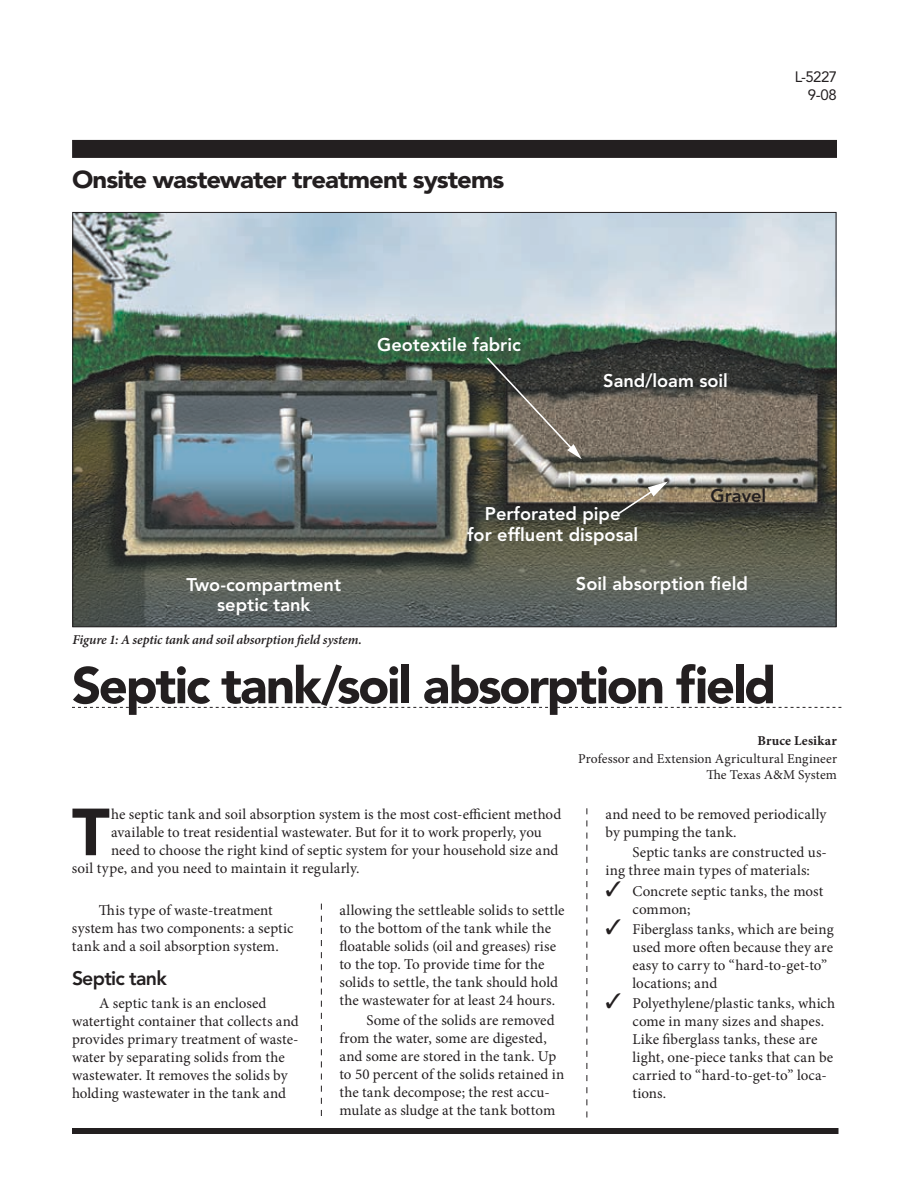
<style>
.page{position:relative;width:918px;height:1188px;background:#fff}
.page>*{position:absolute;margin:0;border:0;box-sizing:border-box;transform-origin:0 0}
.t1{font:900 65.85px "Avenir";color:#231f20}
.t2{font:900 51px "Avenir";letter-spacing:-.04em;color:#231f20}
.t3{font:900 24.3px "Avenir";letter-spacing:-.035em;color:#231f20;scale:1.05 1}
.t4{font:800 19.5px "Avenir";letter-spacing:-.04em;color:#231f20}
.t5{font:800 18.3px/20.5px "Avenir";color:#fff;text-align:center}
.t6{font:800 18.3px "Avenir";color:#231f20}
.t7{font:15px/18px "Minion Pro";letter-spacing:.005em;color:#231f20}
.t8{font:15px/18px "Avenir";letter-spacing:-.04em;color:#231f20;text-align:right}
.t9{font:13.5px/16.2px "Minion Pro";letter-spacing:.01em;color:#231f20;text-align:right}
.t10{font:italic 600 13.5px "Minion Pro";letter-spacing:-.01em;color:#231f20}
.t11{font:700 13.5px "Minion Pro";letter-spacing:.02em;color:#231f20}
</style>
<div class="page">
<div style="left:72px;top:1128px;width:766px;height:6px;background:#231f20"></div>
<div style="left:72px;top:140px;width:765px;height:18px;background:#231f20"></div>
<svg style="left:72px;top:707px;width:769px;height:1px"></svg>
<svg style="left:321px;top:904px;width:1px;height:212px"></svg>
<svg style="left:586px;top:808px;width:1px;height:310px"></svg>
<img style="left:75px;top:214px;width:759px;height:411px">
<svg style="left:617px;top:480px;width:53px;height:35px;background:#7b7569"></svg>
<svg style="left:485px;top:356px;width:97px;height:103px;background:#636056"></svg>
<h3 class="t3" style="left:72px;top:165px;width:413px">Onsite wastewater treatment systems</h3>
<p class="t8" style="left:795px;top:68px;width:44px">L-5227<br>9-08</p>
<p class="t5" style="left:377px;top:334px;width:145px">Geotextile fabric</p>
<p class="t5" style="left:603px;top:370px;width:126px">Sand/loam soil</p>
<p class="t6" style="left:711px;top:484px;width:57px">Gravel</p>
<p class="t5" style="left:467px;top:504px;width:173px">Perforated pipe<br>for effluent disposal</p>
<p class="t5" style="left:186px;top:574px;width:156px">Two-compartment</p>
<p class="t5" style="left:576px;top:573px;width:174px">Soil absorption field</p>
<p class="t5" style="left:217px;top:595px;width:95px">septic tank</p>
<p class="t10" style="left:73px;top:631px;width:291px">Figure 1: A septic tank and soil absorption field system.</p>
<h2 class="t2" style="left:72px;top:655px;width:706px">Septic tank/soil absorption field</h2>
<h1 class="t1" style="left:72px;top:792px;width:39px">T</h1>
<p class="t7" style="left:111px;top:805px;width:452px">he septic tank and soil absorption system is the most cost-efficient method</p>
<p class="t7" style="left:111px;top:823px;width:432px">available to treat residential wastewater. But for it to work properly, you</p>
<p class="t7" style="left:111px;top:841px;width:449px">need to choose the right kind of septic system for your household size and</p>
<p class="t7" style="left:72px;top:859px;width:289px">soil type, and you need to maintain it regularly.</p>
<p class="t7" style="left:72px;top:901px;width:223px;text-indent:27px">This type of waste-treatment system has two components: a septic tank and a soil absorption system.</p>
<h3 class="t4" style="left:72px;top:967px;width:96px">Septic tank</h3>
<p class="t7" style="left:72px;top:994px;width:228px;text-indent:27px">A septic tank is an enclosed watertight container that collects and provides primary treatment of waste&shy;water by separating solids from the wastewater. It removes the solids by holding wastewater in the tank and</p>
<p class="t7" style="left:339px;top:901px;width:227px">allowing the settleable solids to settle to the bottom of the tank while the floatable solids (oil and greases) rise to the top. To provide time for the solids to settle, the tank should hold the wastewater for at least 24 hours.</p>
<p class="t7" style="left:339px;top:1011px;width:227px;text-indent:27px">Some of the solids are removed from the water, some are digested, and some are stored in the tank. Up to 50 percent of the solids retained in the tank decompose; the rest accu&shy;mulate as sludge at the tank bottom</p>
<p class="t11" style="left:758px;top:731px;width:81px">Bruce Lesikar</p>
<p class="t9" style="left:578px;top:751px;width:260px">Professor and Extension Agricultural Engineer<br>The Texas A&amp;M System</p>
<p class="t7" style="left:606px;top:806px;width:222px">and need to be removed periodically by pumping the tank.</p>
<p class="t7" style="left:606px;top:844px;width:223px;text-indent:27px">Septic tanks are constructed us&shy;ing three main types of materials:</p>
<p class="t7" style="left:633px;top:882px;width:192px;text-indent:-27px">✓ Concrete septic tanks, the most common;</p>
<p class="t7" style="left:633px;top:920px;width:203px;text-indent:-27px">✓ Fiberglass tanks, which are being used more often because they are easy to carry to “hard-to-get-to” locations; and</p>
<p class="t7" style="left:633px;top:994px;width:204px;text-indent:-27px">✓ Polyethylene/plastic tanks, which come in many sizes and shapes.<br>Like fiberglass tanks, these are light, one-piece tanks that can be carried to “hard-to-get-to” loca&shy;tions.</p>
</div>
